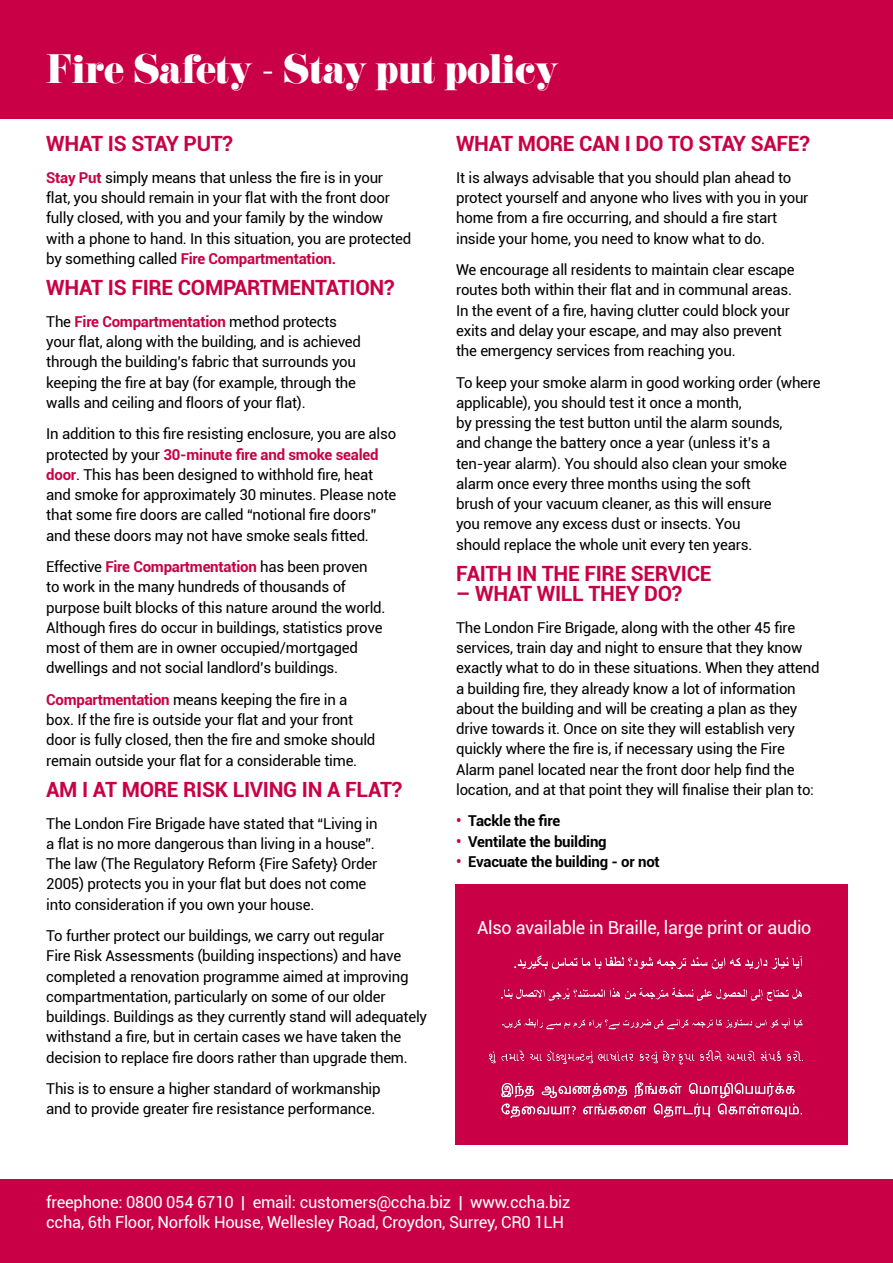
<style>
.page{position:relative;width:893px;height:1263px;background:#fff}
.page>*{position:absolute;margin:0;border:0;box-sizing:border-box;transform-origin:0 0}
.t1{font:36px "Eloquent JF Pro";letter-spacing:-.01em;color:#fff}
.t2{font:700 21px "Roboto";letter-spacing:-.015em;color:#c90045}
.t3{font:18px "Roboto";letter-spacing:-.015em;color:#fff}
.t4{font:16.5px/19.8px "Roboto";letter-spacing:-.015em;color:#fff}
.t5{font:15px/20.2px "Roboto";letter-spacing:-.015em;color:#000}
.t6{font:700 15px "Roboto";letter-spacing:-.015em;color:#000}
.s1{font-weight:700;color:#c90045}
.s2{color:#c90045}
</style>
<div class="page">
<div style="left:455px;top:884px;width:393px;height:261px;background:#c90045"></div>
<div style="left:0;top:0;width:893px;height:118px;background:#c90045"></div>
<div style="left:0;top:1179px;width:893px;height:84px;background:#c90045"></div>
<img style="left:514px;top:955px;width:289px;height:15px">
<img style="left:501px;top:987px;width:302px;height:15px">
<img style="left:502px;top:1018px;width:301px;height:12px">
<img style="left:488px;top:1050px;width:315px;height:15px">
<img style="left:501px;top:1082px;width:301px;height:37px">
<h1 class="t1" style="left:46px;top:50px;width:513px">Fire Safety - Stay put policy</h1>
<h2 class="t2" style="left:46px;top:129px;width:188px">WHAT IS STAY PUT?</h2>
<p class="t5" style="left:46px;top:167px;width:367px"><span class="s1">Stay Put</span> simply means that unless the fire is in your<br>flat, you should remain in your flat with the front door fully closed, with you and your family by the window with a phone to hand. In this situation, you are protected by something called <span class="s1">Fire Compartmentation.</span></p>
<h2 class="t2" style="left:46px;top:273px;width:350px">WHAT IS FIRE COMPARTMENTATION?</h2>
<p class="t5" style="left:46px;top:311px;width:316px">The <span class="s1">Fire Compartmentation</span> method protects your flat, along with the building, and is achieved through the building’s fabric that surrounds you keeping the fire at bay (for example, through the walls and ceiling and floors of your flat).</p>
<p class="t5" style="left:46px;top:423px;width:352px">In addition to this fire resisting enclosure, you are also protected by your <span class="s1">30-minute fire and smoke sealed door</span>. This has been designed to withhold fire, heat and smoke for approximately 30 minutes. Please note that some fire doors are called “notional fire doors” and these doors may not have smoke seals fitted.</p>
<p class="t5" style="left:46px;top:556px;width:341px">Effective <span class="s1">Fire Compartmentation</span> has been proven<br>to work in the many hundreds of thousands of purpose built blocks of this nature around the world.<br>Although fires do occur in buildings, statistics prove most of them are in owner occupied/mortgaged dwellings and not social landlord’s buildings.</p>
<p class="t5" style="left:46px;top:689px;width:331px"><span class="s1">Compartmentation</span> means keeping the fire in a box. If the fire is outside your flat and your front door is fully closed, then the fire and smoke should remain outside your flat for a considerable time.</p>
<h2 class="t2" style="left:46px;top:775px;width:358px">AM I AT MORE RISK LIVING IN A FLAT?</h2>
<p class="t5" style="left:46px;top:812px;width:333px">The London Fire Brigade have stated that “Living in a flat is no more dangerous than living in a house”.<br>The law (The Regulatory Reform {Fire Safety} Order 2005) protects you in your flat but does not come into consideration if you own your house.</p>
<p class="t5" style="left:46px;top:925px;width:382px">To further protect our buildings, we carry out regular<br>Fire Risk Assessments (building inspections) and have completed a renovation programme aimed at improving compartmentation, particularly on some of our older buildings. Buildings as they currently stand will adequately withstand a fire, but in certain cases we have taken the decision to replace fire doors rather than upgrade them.</p>
<p class="t5" style="left:46px;top:1078px;width:336px">This is to ensure a higher standard of workmanship and to provide greater fire resistance performance.</p>
<h2 class="t2" style="left:456px;top:129px;width:355px">WHAT MORE CAN I DO TO STAY SAFE?</h2>
<p class="t5" style="left:456px;top:167px;width:354px">It is always advisable that you should plan ahead to protect yourself and anyone who lives with you in your home from a fire occurring, and should a fire start inside your home, you need to know what to do.</p>
<p class="t5" style="left:456px;top:259px;width:340px">We encourage all residents to maintain clear escape routes both within their flat and in communal areas.<br>In the event of a fire, having clutter could block your exits and delay your escape, and may also prevent the emergency services from reaching you.</p>
<p class="t5" style="left:456px;top:371px;width:366px">To keep your smoke alarm in good working order (where applicable), you should test it once a month,<br>by pressing the test button until the alarm sounds,<br>and change the battery once a year (unless it’s a ten-year alarm). You should also clean your smoke alarm once every three months using the soft<br>brush of your vacuum cleaner, as this will ensure<br>you remove any excess dust or insects. You<br>should replace the whole unit every ten years.</p>
<h2 class="t2" style="left:456px;top:559px;width:257px">FAITH IN THE FIRE SERVICE</h2>
<h2 class="t2" style="left:456px;top:579px;width:228px">– WHAT WILL THEY DO?</h2>
<p class="t5" style="left:456px;top:617px;width:365px">The London Fire Brigade, along with the other 45 fire services, train day and night to ensure that they know exactly what to do in these situations. When they attend a building fire, they already know a lot of information about the building and will be creating a plan as they drive towards it. Once on site they will establish very quickly where the fire is, if necessary using the Fire Alarm panel located near the front door help find the location, and at that point they will finalise their plan to:</p>
<p class="t6" style="left:456px;top:810px;width:106px"><span class="s2">•</span> Tackle the fire</p>
<p class="t6" style="left:456px;top:831px;width:152px"><span class="s2">•</span> Ventilate the building</p>
<p class="t6" style="left:456px;top:851px;width:205px"><span class="s2">•</span> Evacuate the building - or not</p>
<p class="t3" style="left:477px;top:915px;width:336px">Also available in Braille, large print or audio</p>
<p class="t4" style="left:46px;top:1191px;width:526px">freephone: 0800 054 6710 | email: customers@ccha.biz | www.ccha.biz ccha, 6th Floor, Norfolk House, Wellesley Road, Croydon, Surrey, CR0 1LH</p>
</div>
